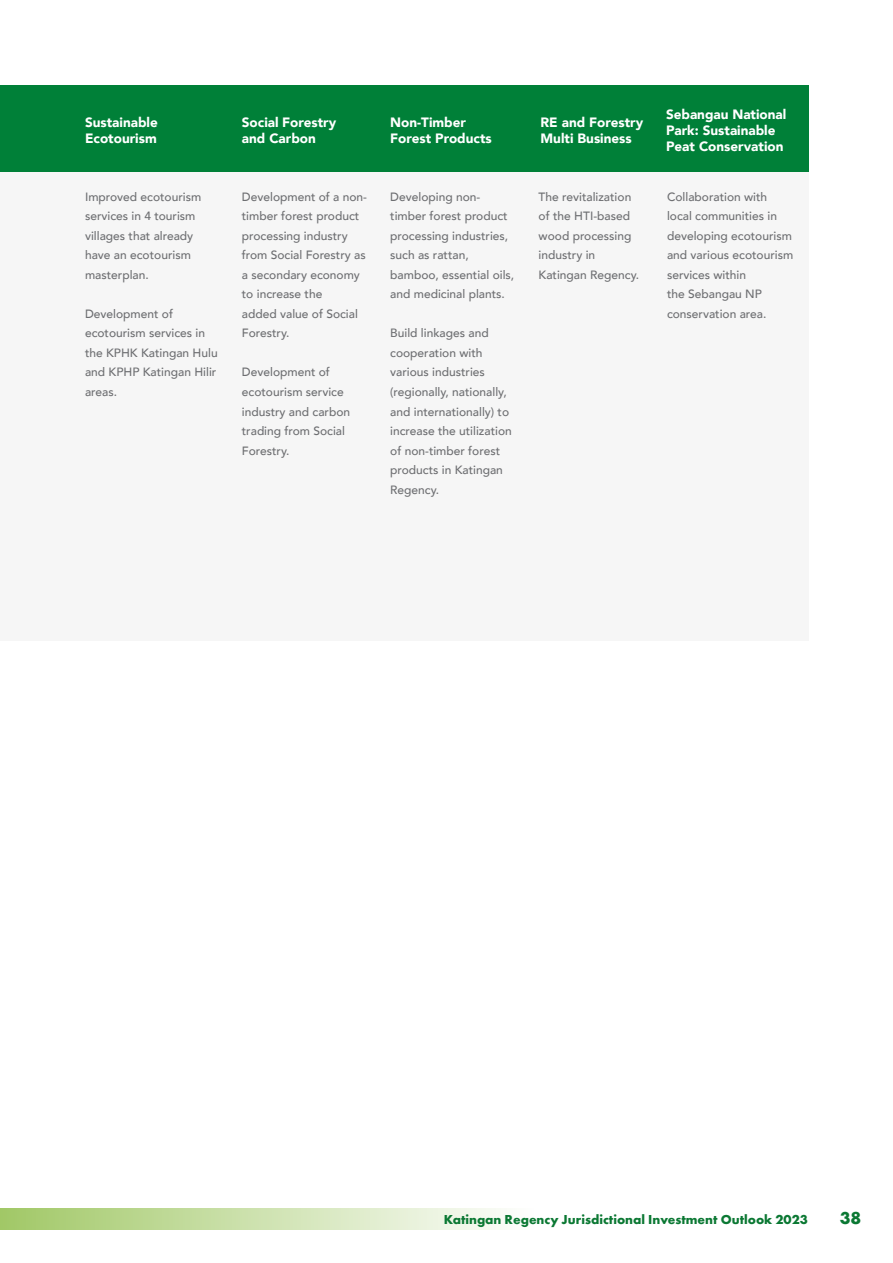
<style>
.page{position:relative;width:893px;height:1263px;background:#fff}
.page>*{position:absolute;margin:0;border:0;box-sizing:border-box;transform-origin:0 0}
.t1{font:700 18px "Futura PT";color:#0b7833}
.t2{font:900 13.5px/16.2px "Avenir";color:#fff}
.t3{font:700 13.5px "Futura PT";color:#0b7833}
.t4{font:500 12px/19.5px "Avenir";color:#6d6e71}
</style>
<div class="page">
<div style="left:0;top:1208px;width:536px;height:21px;background:linear-gradient(to right,#a1c867,#fefefe)"></div>
<div style="left:0;top:172px;width:808px;height:468px;background:#f6f6f6"></div>
<div style="left:0;top:85px;width:808px;height:87px;background:#008038"></div>
<p class="t2" style="left:85px;top:114px;width:74px">Sustainable<br>Ecotourism</p>
<p class="t2" style="left:242px;top:114px;width:96px">Social Forestry and Carbon</p>
<p class="t2" style="left:390px;top:114px;width:103px">Non-Timber<br>Forest Products</p>
<p class="t2" style="left:540px;top:114px;width:104px">RE and Forestry<br>Multi Business</p>
<p class="t2" style="left:666px;top:106px;width:122px">Sebangau National<br>Park: Sustainable<br>Peat Conservation</p>
<p class="t4" style="left:85px;top:186px;width:118px">Improved ecotourism services in 4 tourism villages that already have an ecotourism masterplan.</p>
<p class="t4" style="left:85px;top:303px;width:134px">Development of ecotourism services in the KPHK Katingan Hulu and KPHP Katingan Hilir areas.</p>
<p class="t4" style="left:242px;top:186px;width:127px">Development of a non&shy;timber forest product processing industry from Social Forestry as a secondary economy to increase the<br>added value of Social<br>Forestry.</p>
<p class="t4" style="left:242px;top:362px;width:110px">Development of ecotourism service industry and carbon trading from Social<br>Forestry.</p>
<p class="t4" style="left:390px;top:186px;width:126px">Developing non&shy;timber forest product processing industries, such as rattan, bamboo, essential oils, and medicinal plants.</p>
<p class="t4" style="left:390px;top:323px;width:123px">Build linkages and cooperation with various industries (regionally, nationally, and internationally) to increase the utilization of non-timber forest products in Katingan<br>Regency.</p>
<p class="t4" style="left:539px;top:186px;width:102px">The revitalization of the HTI-based wood processing industry in<br>Katingan Regency.</p>
<p class="t4" style="left:667px;top:186px;width:128px">Collaboration with local communities in developing ecotourism and various ecotourism services within<br>the Sebangau NP conservation area.</p>
<p class="t3" style="left:444px;top:1210px;width:365px">Katingan Regency Jurisdictional Investment Outlook 2023</p>
<h1 class="t1" style="left:840px;top:1206px;width:23px">38</h1>
</div>
